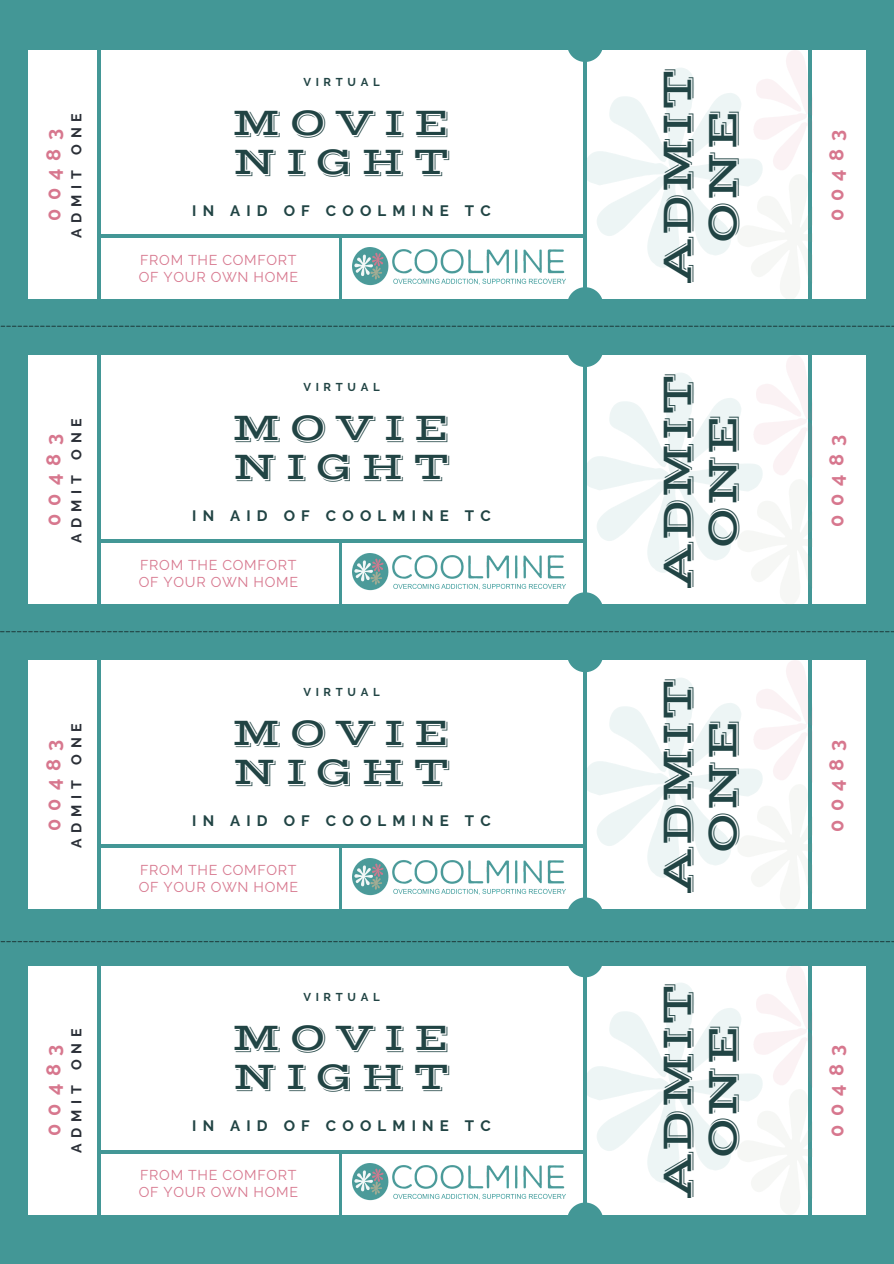
<style>
.page{position:relative;width:894px;height:1264px;background:#fff}
.page>*{position:absolute;margin:0;border:0;box-sizing:border-box;transform-origin:0 0}
.t1{font:44.85px/45.2px "Vast Shadow";letter-spacing:.01em;color:#214444;text-align:center}
.t2{font:39.75px/39.2px "Vast Shadow";letter-spacing:.2em;color:#214444}
.t3{font:700 19.95px "Raleway";letter-spacing:.41em;color:#d7778e}
.t4{font:700 15px "Raleway";letter-spacing:.41em;color:#214444}
.t5{font:14.25px/17px "Raleway";letter-spacing:.05em;color:#d7778e}
.t6{font:700 14.25px "Raleway";letter-spacing:.41em;color:#2a2f37}
.t7{font:700 11.4px "Raleway";letter-spacing:.41em;color:#214444}
</style>
<div class="page">
<div style="left:0;top:0;width:893px;height:1263px;background:#439796"></div>
<div style="left:28px;top:50px;width:837px;height:249px;background:#fff"></div>
<svg style="left:568px;top:50px;width:15px;height:12px"></svg>
<hr style="left:98px;top:234px;width:488px;height:4px;background:#439796">
<hr style="left:97px;top:22px;width:4px;height:305px;background:#439796">
<hr style="left:339px;top:236px;width:2px;height:72px;background:#439796">
<img style="left:583px;top:50px;width:228px;height:237px">
<img style="left:352px;top:248px;width:213px;height:37px">
<div style="left:28px;top:355px;width:837px;height:249px;background:#fff"></div>
<hr style="left:98px;top:539px;width:488px;height:4px;background:#439796">
<hr style="left:97px;top:327px;width:4px;height:305px;background:#439796">
<hr style="left:339px;top:541px;width:2px;height:72px;background:#439796">
<img style="left:583px;top:367px;width:228px;height:225px">
<img style="left:352px;top:553px;width:213px;height:37px">
<div style="left:28px;top:660px;width:837px;height:249px;background:#fff"></div>
<svg style="left:568px;top:897px;width:15px;height:12px"></svg>
<hr style="left:98px;top:844px;width:488px;height:4px;background:#439796">
<hr style="left:97px;top:632px;width:4px;height:305px;background:#439796">
<hr style="left:339px;top:846px;width:2px;height:72px;background:#439796">
<img style="left:583px;top:672px;width:228px;height:237px">
<img style="left:352px;top:858px;width:213px;height:37px">
<div style="left:28px;top:965px;width:837px;height:249px;background:#fff"></div>
<svg style="left:567px;top:1202px;width:36px;height:13px"></svg>
<svg style="left:101px;top:1150px;width:482px;height:3px"></svg>
<hr style="left:97px;top:937px;width:4px;height:305px;background:#439796">
<hr style="left:339px;top:1151px;width:2px;height:72px;background:#439796">
<img style="left:583px;top:977px;width:228px;height:237px">
<img style="left:352px;top:1163px;width:213px;height:37px">
<svg style="left:0;top:287px;width:893px;height:80px"></svg>
<svg style="left:0;top:592px;width:893px;height:80px"></svg>
<svg style="left:0;top:941px;width:893px;height:36px"></svg>
<p class="t6" style="left:68px;top:238px;width:126px;rotate:-90deg">ADMIT ONE</p>
<p class="t3" style="left:42px;top:221px;width:93px;rotate:-90deg">00483</p>
<p class="t6" style="left:68px;top:543px;width:126px;rotate:-90deg">ADMIT ONE</p>
<p class="t3" style="left:42px;top:526px;width:93px;rotate:-90deg">00483</p>
<p class="t6" style="left:68px;top:848px;width:126px;rotate:-90deg">ADMIT ONE</p>
<p class="t3" style="left:42px;top:831px;width:93px;rotate:-90deg">00483</p>
<p class="t6" style="left:68px;top:1153px;width:126px;rotate:-90deg">ADMIT ONE</p>
<p class="t3" style="left:42px;top:1136px;width:93px;rotate:-90deg">00483</p>
<p class="t7" style="left:303px;top:75px;width:78px">VIRTUAL</p>
<p class="t1" style="left:655px;top:283px;width:216px;rotate:-90deg">ADMIT<br>ONE</p>
<p class="t2" style="left:232px;top:104px;width:221px">MOVIE<br>NIGHT</p>
<p class="t4" style="left:192px;top:202px;width:300px">IN AID OF COOLMINE TC</p>
<p class="t5" style="left:139px;top:251px;width:161px">FROM THE COMFORT<br>OF YOUR OWN HOME</p>
<p class="t7" style="left:303px;top:380px;width:78px">VIRTUAL</p>
<p class="t1" style="left:655px;top:588px;width:216px;rotate:-90deg">ADMIT<br>ONE</p>
<p class="t2" style="left:232px;top:409px;width:221px">MOVIE<br>NIGHT</p>
<p class="t4" style="left:192px;top:507px;width:300px">IN AID OF COOLMINE TC</p>
<p class="t5" style="left:139px;top:556px;width:161px">FROM THE COMFORT<br>OF YOUR OWN HOME</p>
<p class="t7" style="left:303px;top:685px;width:78px">VIRTUAL</p>
<p class="t1" style="left:655px;top:893px;width:216px;rotate:-90deg">ADMIT<br>ONE</p>
<p class="t2" style="left:232px;top:714px;width:221px">MOVIE<br>NIGHT</p>
<p class="t4" style="left:192px;top:812px;width:300px">IN AID OF COOLMINE TC</p>
<p class="t5" style="left:139px;top:861px;width:161px">FROM THE COMFORT<br>OF YOUR OWN HOME</p>
<p class="t7" style="left:303px;top:990px;width:78px">VIRTUAL</p>
<p class="t1" style="left:655px;top:1198px;width:216px;rotate:-90deg">ADMIT<br>ONE</p>
<p class="t2" style="left:232px;top:1019px;width:221px">MOVIE<br>NIGHT</p>
<p class="t4" style="left:192px;top:1117px;width:300px">IN AID OF COOLMINE TC</p>
<p class="t5" style="left:139px;top:1166px;width:161px">FROM THE COMFORT<br>OF YOUR OWN HOME</p>
<p class="t3" style="left:824px;top:221px;width:93px;rotate:-90deg">00483</p>
<p class="t3" style="left:824px;top:526px;width:93px;rotate:-90deg">00483</p>
<p class="t3" style="left:824px;top:831px;width:93px;rotate:-90deg">00483</p>
<p class="t3" style="left:824px;top:1136px;width:93px;rotate:-90deg">00483</p>
</div>
